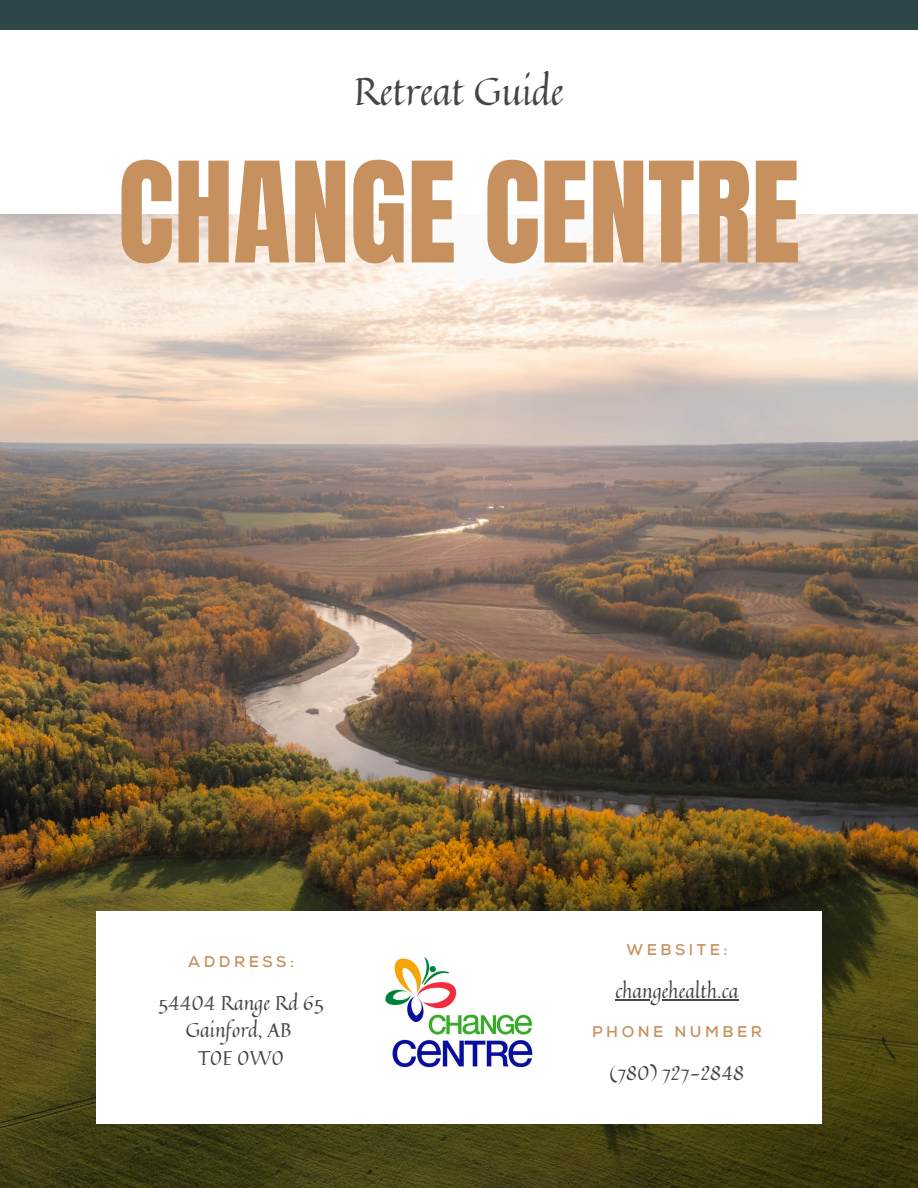
<style>
.page{position:relative;width:918px;height:1188px;background:#fff}
.page>*{position:absolute;margin:0;border:0;box-sizing:border-box;transform-origin:0 0}
.t1{font:118.5px "Anton";color:#c6915f}
.t2{font:38.1px "Quintessential";color:#444645}
.t3{font:19.8px/27.5px "Quintessential";color:#444645;text-align:center}
.t4{font:700 15.45px "Nexa";letter-spacing:.225em;color:#c6915f}
</style>
<div class="page">
<img style="left:0;top:215px;width:918px;height:973px">
<div style="left:0;top:0;width:918px;height:30px;background:#2f4749"></div>
<div style="left:96px;top:911px;width:726px;height:213px;background:#fff"></div>
<img style="left:385px;top:957px;width:148px;height:111px">
<hr style="left:615px;top:999px;width:124px;height:1px;background:#444645">
<h2 class="t2" style="left:354px;top:61px;width:211px">Retreat Guide</h2>
<h1 class="t1" style="left:118px;top:128px;width:684px">CHANGE CENTRE</h1>
<p class="t4" style="left:188px;top:953px;width:107px">ADDRESS:</p>
<p class="t3" style="left:158px;top:988px;width:167px">54404 Range Rd 65<br>Gainford, AB<br>T0E 0W0</p>
<p class="t4" style="left:627px;top:941px;width:102px">WEBSITE:</p>
<h3 class="t3" style="left:615px;top:977px;width:125px">changehealth.ca</h3>
<h3 class="t4" style="left:592px;top:1023px;width:172px">PHONE NUMBER</h3>
<p class="t3" style="left:610px;top:1059px;width:136px">(780) 727-2848</p>
</div>
